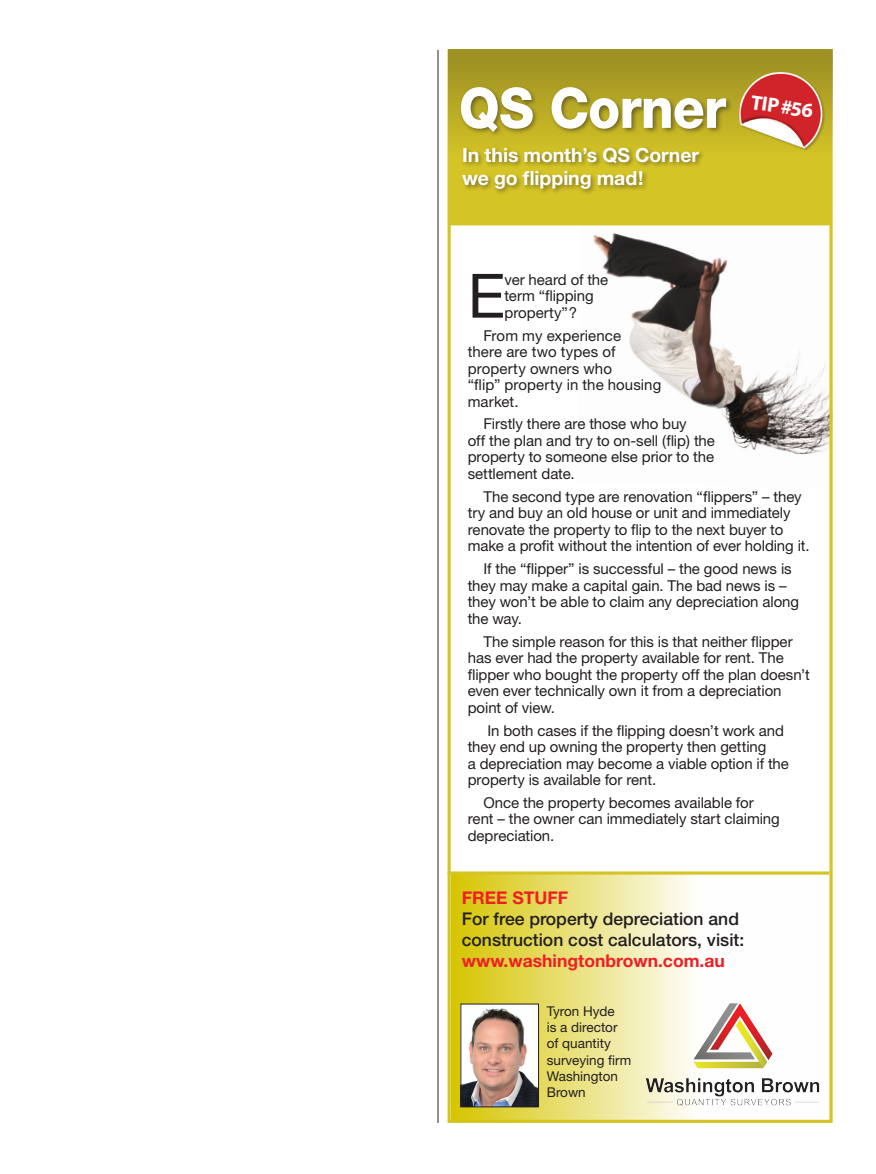
<style>
.page{position:relative;width:876px;height:1174px;background:#fff}
.page>*{position:absolute;margin:0;border:0;box-sizing:border-box;transform-origin:0 0}
.Opening_Para{font:61.2px "Helvetica Neue";color:#231f20}
.Headline_2{font:800 55.8px "Helvetica Neue";letter-spacing:-.015em;color:#fff;scale:.94 1}
.Standfirst{font:700 20.55px "Myriad Pro";color:#fff}
.Standfirst-2{font:700 19.5px/23.4px "Helvetica Neue";letter-spacing:-.005em;color:#fff}
.Box_Text{font:500 17.55px/21px "Helvetica Neue";color:#231f20}
.Box_Text-2{font:700 17.55px "Helvetica Neue";color:#ee1f23}
.Opening_Para-2{font:15px/16.5px "Helvetica Neue";letter-spacing:-.005em;color:#231f20}
.Box_Text-3{font:13.5px/16.2px "Helvetica Neue";color:#231f20}
</style>
<div class="page">
<img style="left:577px;top:225px;width:252px;height:230px">
<hr style="left:438px;top:50px;width:1px;height:1073px;background:#231f20">
<div style="left:448px;top:49px;width:384px;height:176px;background:#d5c426"></div>
<div style="left:448px;top:49px;width:384px;height:127px;background:linear-gradient(to bottom,#9a8d24,#dcca26)"></div>
<svg style="left:451px;top:873px;width:380px;height:247px"></svg>
<div style="left:459px;top:85px;width:274px;height:53px;background:#231f20;opacity:.5"></div>
<img style="left:463px;top:1005px;width:74px;height:100px">
<div style="left:461px;top:1003px;width:78px;height:104px;border:1px solid #231f20"></div>
<img style="left:725px;top:57px;width:100px;height:99px">
<hr style="left:448px;top:871px;width:381px;height:3px;background:#d5c426">
<div style="left:460px;top:146px;width:245px;height:49px;background:#231f20;opacity:.5"></div>
<img style="left:631px;top:1003px;width:202px;height:106px">
<p class="Headline_2" style="left:459px;top:75px;width:286px">QS Corner</p>
<p class="Standfirst-2" style="left:462px;top:143px;width:238px">In this month’s QS Corner we go flipping mad!</p>
<p class="Standfirst" style="left:753px;top:91px;width:64px;rotate:8deg">TIP #56</p>
<p class="Opening_Para" style="left:468px;top:259px;width:39px">E</p>
<p class="Opening_Para-2" style="left:505px;top:271px;width:105px">ver heard of the term “flipping property”?</p>
<p class="Opening_Para-2" style="left:468px;top:327px;width:195px;text-indent:16px">From my experience<br>there are two types of property owners who<br>“flip” property in the housing market.</p>
<p class="Opening_Para-2" style="left:468px;top:416px;width:249px;text-indent:16px">Firstly there are those who buy<br>off the plan and try to on-sell (flip) the property to someone else prior to the settlement date.</p>
<p class="Opening_Para-2" style="left:468px;top:488px;width:343px;text-indent:16px">The second type are renovation “flippers” – they try and buy an old house or unit and immediately renovate the property to flip to the next buyer to make a profit without the intention of ever holding it.</p>
<p class="Opening_Para-2" style="left:468px;top:560px;width:333px;text-indent:16px">If the “flipper” is successful – the good news is they may make a capital gain. The bad news is – they won’t be able to claim any depreciation along the way.</p>
<p class="Opening_Para-2" style="left:468px;top:633px;width:344px;text-indent:16px">The simple reason for this is that neither flipper has ever had the property available for rent. The flipper who bought the property off the plan doesn’t even ever technically own it from a depreciation point of view.</p>
<p class="Opening_Para-2" style="left:468px;top:722px;width:323px;text-indent:20px">In both cases if the flipping doesn’t work and they end up owning the property then getting<br>a depreciation may become a viable option if the property is available for rent.</p>
<p class="Opening_Para-2" style="left:468px;top:794px;width:314px;text-indent:16px">Once the property becomes available for rent – the owner can immediately start claiming depreciation.</p>
<p class="Box_Text-2" style="left:462px;top:886px;width:108px">FREE STUFF</p>
<p class="Box_Text" style="left:462px;top:907px;width:284px">For free property depreciation and construction cost calculators, visit:</p>
<p class="Box_Text-2" style="left:462px;top:949px;width:265px">www.washingtonbrown.com.au</p>
<p class="Box_Text-3" style="left:547px;top:1002px;width:86px">Tyron Hyde<br>is a director of quantity surveying firm<br>Washington<br>Brown</p>
</div>
